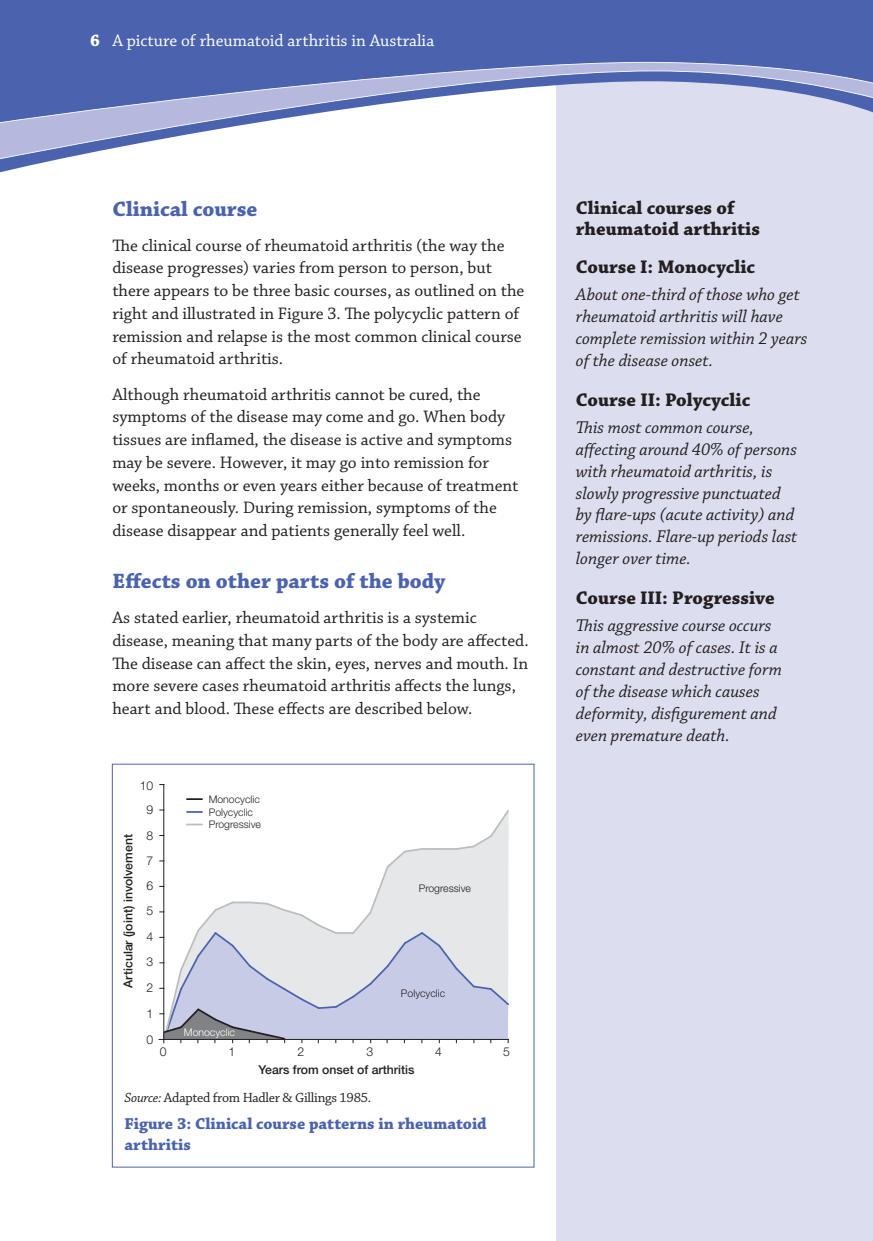
<style>
.page{position:relative;width:873px;height:1241px;background:#fff}
.page>*{position:absolute;margin:0;border:0;box-sizing:border-box;transform-origin:0 0}
.t1{font:700 21.88px "Chaparral Pro";color:#4b63ae}
.t2{font:700 19.25px/21.9px "Chaparral Pro";color:#231f20}
.t3{font:italic 17.85px/21.9px "Chaparral Pro";color:#231f20}
.t4{font:17.5px/22.8px "Chaparral Pro";color:#231f20}
.t5{font:17.5px "Chaparral Pro";color:#fff}
.t6{font:700 16.62px/20.1px "Chaparral Pro";color:#4b63ae}
.t7{font:14px "Chaparral Pro";letter-spacing:-.02em;color:#231f20}
.t8{font:500 12.25px "Helvetica Neue";color:#231f20}
.t9{font:300 12.25px/25.6px "Helvetica Neue";color:#231f20;text-align:justify}
.t10{font:300 10.5px/12.6px "Helvetica Neue";color:#231f20}
.t11{font:300 10.5px "Helvetica Neue";color:#fff}
.s1{font-weight:700}
.s2{font-style:italic}
</style>
<div class="page">
<div style="left:556px;top:76px;width:316px;height:1164px;background:#dcddef"></div>
<svg style="left:0;top:0;width:872px;height:173px;background:#6378b9"></svg>
<svg style="left:0;top:125px;width:872px;height:37px"></svg>
<svg style="left:0;top:62px;width:872px;height:63px"></svg>
<hr style="left:159px;top:1039px;width:349px;height:1px;background:#231f20">
<hr style="left:164px;top:784px;width:1px;height:258px;background:#231f20">
<svg style="left:187px;top:798px;width:15px;height:2px"></svg>
<svg style="left:160px;top:808px;width:349px;height:234px"></svg>
<p class="t5" style="left:90px;top:34px;width:346px"><span class="s1">6</span> A picture of rheumatoid arthritis in Australia</p>
<p class="t1" style="left:112px;top:200px;width:147px">Clinical course</p>
<p class="t4" style="left:112px;top:235px;width:414px">The clinical course of rheumatoid arthritis (the way the disease progresses) varies from person to person, but there appears to be three basic courses, as outlined on the right and illustrated in Figure 3. The polycyclic pattern of remission and relapse is the most common clinical course of rheumatoid arthritis.</p>
<p class="t4" style="left:112px;top:384px;width:408px">Although rheumatoid arthritis cannot be cured, the symptoms of the disease may come and go. When body tissues are inflamed, the disease is active and symptoms may be severe. However, it may go into remission for weeks, months or even years either because of treatment or spontaneously. During remission, symptoms of the disease disappear and patients generally feel well.</p>
<p class="t1" style="left:112px;top:572px;width:335px">Effects on other parts of the body</p>
<p class="t4" style="left:112px;top:607px;width:418px">As stated earlier, rheumatoid arthritis is a systemic disease, meaning that many parts of the body are affected.<br>The disease can affect the skin, eyes, nerves and mouth. In more severe cases rheumatoid arthritis affects the lungs, heart and blood. These effects are described below.</p>
<p class="t9" style="left:140px;top:773px;width:15px">10</p>
<p class="t8" style="left:124px;top:987px;width:155px;rotate:-90deg">Articular (joint) involvement</p>
<p class="t9" style="left:147px;top:798px;width:8px">9</p>
<p class="t9" style="left:147px;top:824px;width:8px">8</p>
<p class="t9" style="left:147px;top:848px;width:8px">7</p>
<p class="t9" style="left:147px;top:874px;width:8px">6</p>
<p class="t9" style="left:147px;top:899px;width:8px">5<br>4<br>3</p>
<p class="t9" style="left:147px;top:976px;width:8px">2</p>
<p class="t9" style="left:147px;top:1001px;width:8px">1</p>
<p class="t9" style="left:147px;top:1027px;width:8px">0</p>
<p class="t10" style="left:209px;top:794px;width:54px">Monocyclic<br>Polycyclic<br>Progressive</p>
<p class="t11" style="left:184px;top:1028px;width:53px">Monocyclic</p>
<p class="t10" style="left:419px;top:882px;width:54px">Progressive</p>
<p class="t10" style="left:401px;top:988px;width:46px">Polycyclic</p>
<p class="t9" style="left:160px;top:1040px;width:8px">0</p>
<p class="t9" style="left:229px;top:1040px;width:8px">1</p>
<p class="t9" style="left:298px;top:1040px;width:8px">2</p>
<p class="t9" style="left:366px;top:1040px;width:8px">3</p>
<p class="t9" style="left:435px;top:1040px;width:8px">4</p>
<p class="t9" style="left:503px;top:1040px;width:8px">5</p>
<p class="t8" style="left:258px;top:1065px;width:158px">Years from onset of arthritis</p>
<p class="t7" style="left:125px;top:1091px;width:248px"><span class="s2">Source:</span> Adapted from Hadler &amp; Gillings 1985.</p>
<p class="t6" style="left:125px;top:1115px;width:364px">Figure 3: Clinical course patterns in rheumatoid arthritis</p>
<p class="t2" style="left:576px;top:198px;width:186px">Clinical courses of rheumatoid arthritis</p>
<p class="t2" style="left:576px;top:258px;width:181px">Course I: Monocyclic</p>
<p class="t3" style="left:576px;top:285px;width:233px">About one-third of those who get rheumatoid arthritis will have complete remission within 2 years of the disease onset.</p>
<p class="t2" style="left:576px;top:390px;width:176px">Course II: Polycyclic</p>
<p class="t3" style="left:576px;top:418px;width:223px">This most common course, affecting around 40% of persons with rheumatoid arthritis, is slowly progressive punctuated by flare-ups (acute activity) and remissions. Flare-up periods last longer over time.</p>
<p class="t2" style="left:576px;top:588px;width:200px">Course III: Progressive</p>
<p class="t3" style="left:576px;top:616px;width:208px">This aggressive course occurs in almost 20% of cases. It is a constant and destructive form of the disease which causes deformity, disfigurement and even premature death.</p>
</div>
